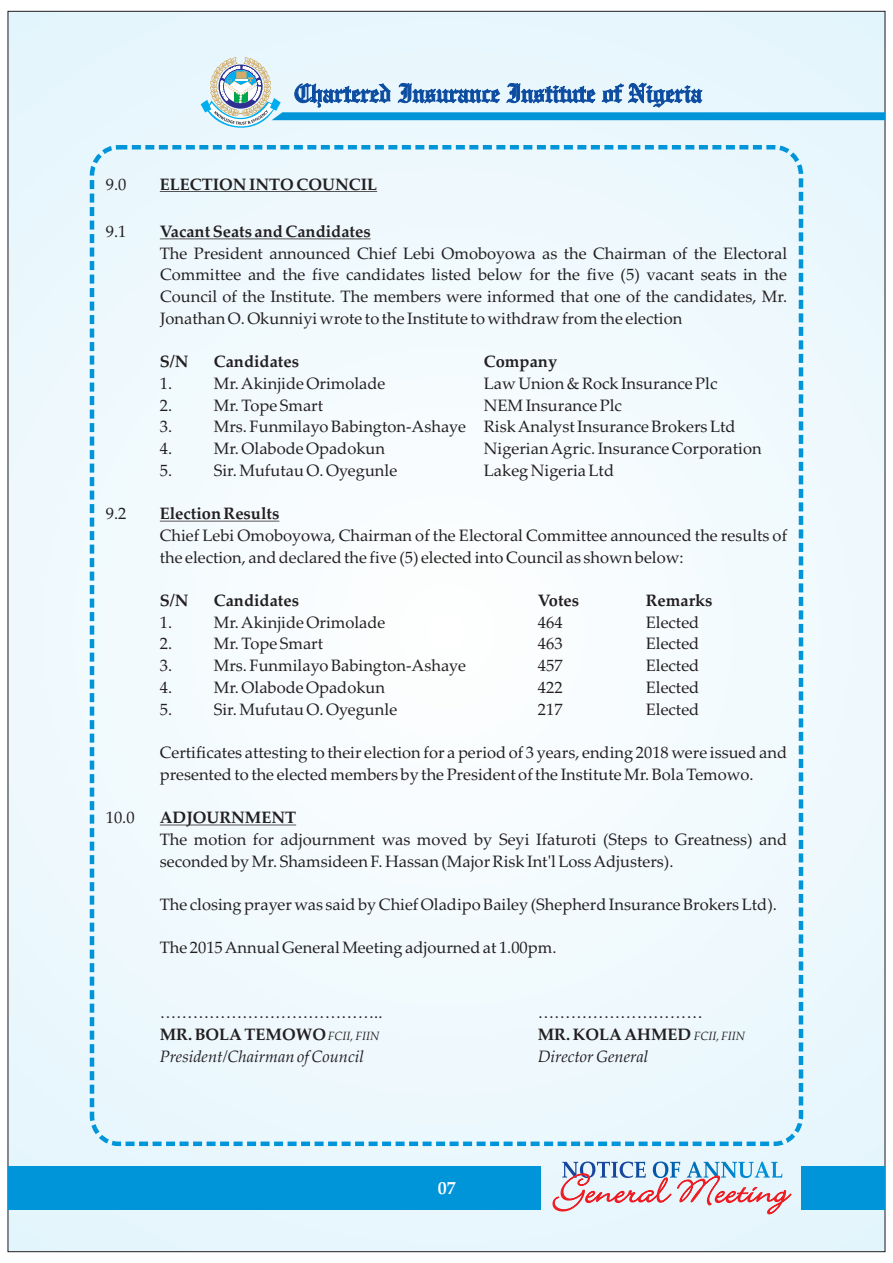
<style>
.page{position:relative;width:893px;height:1263px;background:#fff}
.page>*{position:absolute;margin:0;border:0;box-sizing:border-box;transform-origin:0 0}
.t1{font:700 18px "Palatino Linotype";color:#fff}
.t2{font:16.5px/21.8px "Palatino Linotype";color:#231f20}
.t3{font:700 16.5px "Palatino Linotype";color:#231f20}
.t4{font:italic 16.5px "Palatino Linotype";color:#231f20}
.s1{font-weight:400;font-style:italic;font-size:12px}
</style>
<div class="page">
<div style="left:8px;top:11px;width:877px;height:1241px;background:#f0f9fd"></div>
<div style="left:8px;top:1166px;width:532px;height:43px;background:#0095d9"></div>
<svg style="left:562px;top:1161px;width:221px;height:17px"></svg>
<svg style="left:552px;top:1173px;width:119px;height:38px"></svg>
<svg style="left:677px;top:1175px;width:114px;height:39px"></svg>
<div style="left:802px;top:1166px;width:83px;height:43px;background:#0095d9"></div>
<svg style="left:201px;top:57px;width:684px;height:79px"></svg>
<div style="left:90px;top:145px;width:713px;height:1001px;border:4px dashed #0095d9;border-radius:27px"></div>
<hr style="left:160px;top:191px;width:217px;height:1px;background:#231f20">
<hr style="left:160px;top:239px;width:211px;height:1px;background:#231f20">
<hr style="left:160px;top:521px;width:119px;height:1px;background:#231f20">
<hr style="left:160px;top:825px;width:136px;height:1px;background:#231f20">
<p class="t2" style="left:106px;top:175px;width:22px">9.0</p>
<p class="t3" style="left:160px;top:178px;width:219px">ELECTION INTO COUNCIL</p>
<p class="t2" style="left:106px;top:222px;width:22px">9.1</p>
<p class="t3" style="left:160px;top:225px;width:212px">Vacant Seats and Candidates</p>
<p class="t2" style="left:160px;top:244px;width:629px;text-align:justify">The President announced Chief Lebi Omoboyowa as the Chairman of the Electoral Committee and the five candidates listed below for the five (5) vacant seats in the Council of the Institute. The members were informed that one of the candidates, Mr.<br>Jonathan O. Okunniyi wrote to the Institute to withdraw from the election</p>
<p class="t3" style="left:160px;top:355px;width:30px">S/N</p>
<p class="t3" style="left:214px;top:355px;width:87px">Candidates</p>
<p class="t3" style="left:484px;top:355px;width:75px">Company</p>
<p class="t2" style="left:160px;top:374px;width:14px">1.</p>
<p class="t2" style="left:214px;top:374px;width:173px">Mr. Akinjide Orimolade</p>
<p class="t2" style="left:484px;top:374px;width:235px">Law Union &amp; Rock Insurance Plc</p>
<p class="t2" style="left:160px;top:396px;width:14px">2.</p>
<p class="t2" style="left:214px;top:396px;width:111px">Mr. Tope Smart</p>
<p class="t2" style="left:484px;top:396px;width:140px">NEM Insurance Plc</p>
<p class="t2" style="left:160px;top:418px;width:14px">3.</p>
<p class="t2" style="left:214px;top:418px;width:523px">Mrs. Funmilayo Babington-Ashaye Risk Analyst Insurance Brokers Ltd</p>
<p class="t2" style="left:160px;top:439px;width:14px">4.</p>
<p class="t2" style="left:214px;top:439px;width:173px">Mr. Olabode Opadokun</p>
<p class="t2" style="left:484px;top:439px;width:279px">Nigerian Agric. Insurance Corporation</p>
<p class="t2" style="left:160px;top:461px;width:14px">5.</p>
<p class="t2" style="left:214px;top:461px;width:185px">Sir. Mufutau O. Oyegunle</p>
<p class="t2" style="left:484px;top:461px;width:132px">Lakeg Nigeria Ltd</p>
<p class="t2" style="left:106px;top:505px;width:22px">9.2</p>
<p class="t3" style="left:160px;top:507px;width:121px">Election Results</p>
<p class="t2" style="left:160px;top:526px;width:629px">Chief Lebi Omoboyowa, Chairman of the Electoral Committee announced the results of the election, and declared the five (5) elected into Council as shown below:</p>
<p class="t3" style="left:160px;top:594px;width:30px">S/N</p>
<p class="t3" style="left:214px;top:594px;width:87px">Candidates</p>
<p class="t3" style="left:538px;top:594px;width:43px">Votes</p>
<p class="t3" style="left:646px;top:594px;width:68px">Remarks</p>
<p class="t2" style="left:160px;top:613px;width:14px">1.</p>
<p class="t2" style="left:214px;top:613px;width:173px">Mr. Akinjide Orimolade</p>
<p class="t2" style="left:538px;top:613px;width:26px">464</p>
<p class="t2" style="left:646px;top:613px;width:55px">Elected</p>
<p class="t2" style="left:160px;top:635px;width:14px">2.</p>
<p class="t2" style="left:214px;top:635px;width:111px">Mr. Tope Smart</p>
<p class="t2" style="left:538px;top:635px;width:26px">463</p>
<p class="t2" style="left:646px;top:635px;width:55px">Elected</p>
<p class="t2" style="left:160px;top:657px;width:14px">3.</p>
<p class="t2" style="left:214px;top:657px;width:254px">Mrs. Funmilayo Babington-Ashaye</p>
<p class="t2" style="left:538px;top:657px;width:26px">457</p>
<p class="t2" style="left:646px;top:657px;width:55px">Elected</p>
<p class="t2" style="left:160px;top:678px;width:14px">4.</p>
<p class="t2" style="left:214px;top:678px;width:173px">Mr. Olabode Opadokun</p>
<p class="t2" style="left:538px;top:678px;width:26px">422</p>
<p class="t2" style="left:646px;top:678px;width:55px">Elected</p>
<p class="t2" style="left:160px;top:700px;width:14px">5.</p>
<p class="t2" style="left:214px;top:700px;width:185px">Sir. Mufutau O. Oyegunle</p>
<p class="t2" style="left:538px;top:700px;width:26px">217</p>
<p class="t2" style="left:646px;top:700px;width:55px">Elected</p>
<p class="t2" style="left:160px;top:743px;width:629px">Certificates attesting to their election for a period of 3 years, ending 2018 were issued and presented to the elected members by the President of the Institute Mr. Bola Temowo.</p>
<p class="t2" style="left:106px;top:808px;width:30px">10.0</p>
<p class="t3" style="left:160px;top:811px;width:138px">ADJOURNMENT</p>
<p class="t2" style="left:160px;top:830px;width:629px">The motion for adjournment was moved by Seyi Ifaturoti (Steps to Greatness) and seconded by Mr. Shamsideen F. Hassan (Major Risk Int'l Loss Adjusters).</p>
<p class="t2" style="left:160px;top:895px;width:619px">The closing prayer was said by Chief Oladipo Bailey (Shepherd Insurance Brokers Ltd).</p>
<p class="t2" style="left:160px;top:939px;width:398px">The 2015 Annual General Meeting adjourned at 1.00pm.</p>
<p class="t2" style="left:160px;top:1004px;width:224px">…………………………………..</p>
<p class="t2" style="left:538px;top:1004px;width:166px">…………………………</p>
<p class="t3" style="left:160px;top:1028px;width:221px">MR. BOLA TEMOWO<span class="s1">FCII, FIIN</span></p>
<p class="t3" style="left:538px;top:1028px;width:209px">MR. KOLA AHMED <span class="s1">FCII, FIIN</span></p>
<p class="t4" style="left:160px;top:1050px;width:206px">President/Chairman of Council</p>
<p class="t4" style="left:538px;top:1050px;width:112px">Director General</p>
<p class="t1" style="left:438px;top:1180px;width:19px">07</p>
</div>
